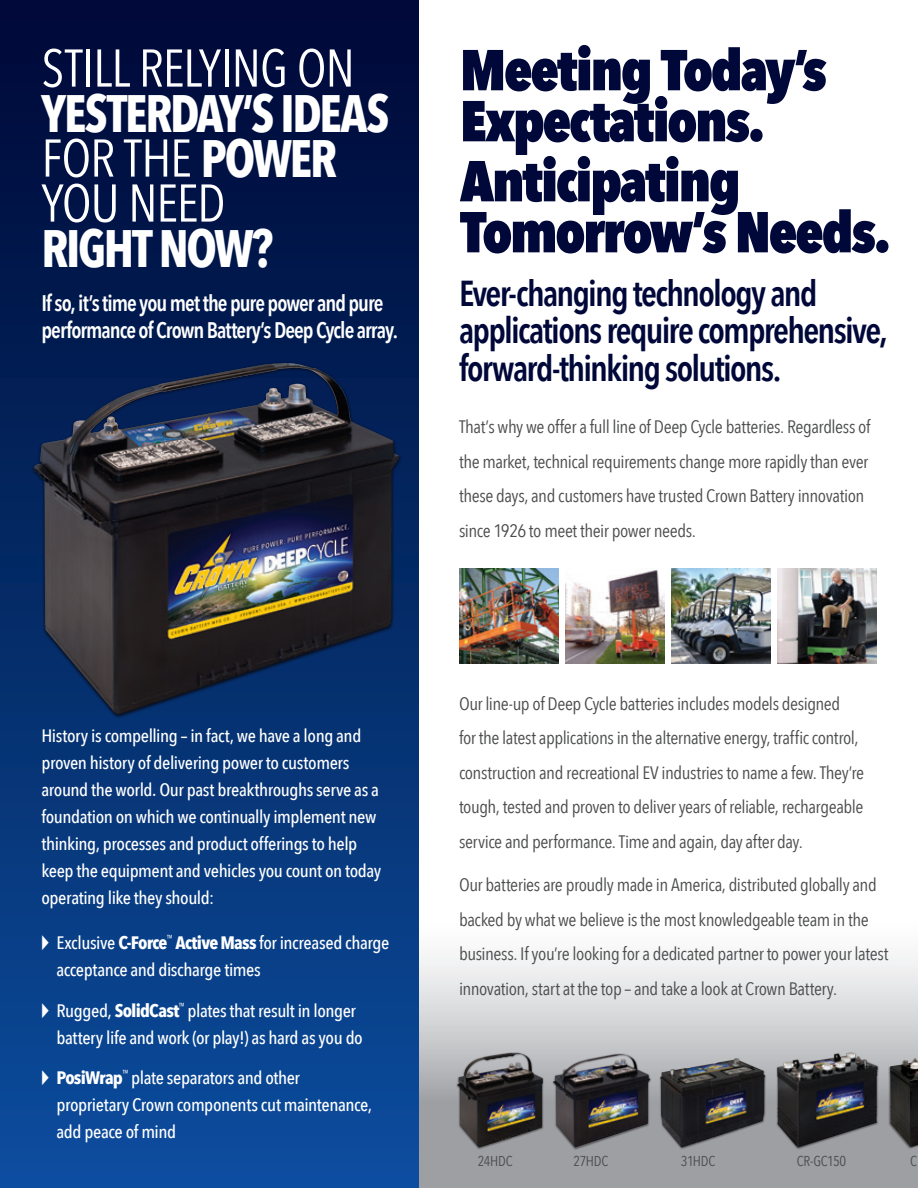
<style>
.page{position:relative;width:918px;height:1188px;background:#fff}
.page>*{position:absolute;margin:0;border:0;box-sizing:border-box;transform-origin:0 0}
.t1{font:800 57px/51px "Avenir Next Condensed";letter-spacing:-.035em;color:#000839}
.t2{font:700 52.5px/45px "Avenir Next Condensed";letter-spacing:-.045em;color:#fff;scale:.95 1}
.t3{font:52.5px "Avenir Next Condensed";letter-spacing:-.02em;color:#fff}
.t4{font:600 36px/37.5px "Avenir Next Condensed";letter-spacing:-.05em;color:#000839}
.t5{font:600 22.5px/27px "Avenir Next Condensed";letter-spacing:-.045em;color:#fff;scale:.96 1}
.t6{font:18px/34.5px "Avenir Next Condensed";letter-spacing:-.025em;color:#4b4c4d;scale:1.05 1}
.t7{font:500 18px/27px "Avenir Next Condensed";letter-spacing:-.025em;color:#fff;scale:1.05 1}
.t8{font:14.25px "Avenir Next Condensed";letter-spacing:-.02em;color:#4b4c4d}
.s1{font-weight:400}
.s2{font-weight:700}
</style>
<div class="page">
<img style="left:671px;top:568px;width:99px;height:96px">
<img style="left:777px;top:568px;width:100px;height:96px">
<img style="left:565px;top:570px;width:99px;height:94px">
<img style="left:459px;top:568px;width:99px;height:96px">
<svg style="left:418px;top:916px;width:500px;height:272px"></svg>
<div style="left:659px;top:1058px;width:107px;height:92px;background:#231f20;opacity:.54"></div>
<img style="left:660px;top:1058px;width:105px;height:89px">
<div style="left:552px;top:1054px;width:99px;height:96px;background:#231f20;opacity:.54"></div>
<img style="left:553px;top:1054px;width:97px;height:93px">
<div style="left:456px;top:1052px;width:88px;height:97px;background:#231f20;opacity:.54"></div>
<img style="left:458px;top:1053px;width:85px;height:95px">
<div style="left:776px;top:1052px;width:103px;height:97px;background:#231f20;opacity:.54"></div>
<img style="left:777px;top:1053px;width:101px;height:94px">
<div style="left:889px;top:1056px;width:29px;height:94px;background:#231f20;opacity:.54"></div>
<img style="left:890px;top:1058px;width:28px;height:89px">
<div style="left:0;top:0;width:418px;height:1188px;background:linear-gradient(to bottom,#000834,#0b4d9c)"></div>
<div style="left:32px;top:362px;width:370px;height:356px;background:#080302;opacity:.75"></div>
<img style="left:34px;top:363px;width:365px;height:351px">
<h2 class="t3" style="left:41px;top:23px;width:315px">STILL RELYING ON</h2>
<h2 class="t2" style="left:41px;top:90px;width:368px">YESTERDAY’S IDEAS<br><span class="s1">FOR THE</span> POWER<br><span class="s1">YOU NEED</span></h2>
<h2 class="t2" style="left:41px;top:225px;width:246px">RIGHT NOW?</h2>
<p class="t5" style="left:41px;top:290px;width:373px">If so, it’s time you met the pure power and pure performance of Crown Battery’s Deep Cycle array.</p>
<p class="t7" style="left:41px;top:723px;width:325px">History is compelling – in fact, we have a long and proven history of delivering power to customers around the world. Our past breakthroughs serve as a foundation on which we continually implement new thinking, processes and product offerings to help keep the equipment and vehicles you count on today operating like they should:</p>
<p class="t7" style="left:56px;top:930px;width:319px;text-indent:-15px">◆ Exclusive <span class="s2">C-Force</span><sup>™</sup> <span class="s2">Active Mass</span> for increased charge acceptance and discharge times</p>
<p class="t7" style="left:56px;top:997px;width:293px;text-indent:-15px">◆ Rugged, <span class="s2">SolidCast</span><sup>™</sup> plates that result in longer battery life and work (or play!) as hard as you do</p>
<p class="t7" style="left:56px;top:1065px;width:302px;text-indent:-15px">◆ <span class="s2">PosiWrap</span><sup>™</sup> plate separators and other proprietary Crown components cut maintenance, add peace of mind</p>
<h1 class="t1" style="left:460px;top:44px;width:368px">Meeting Today’s<br>Expectations.</h1>
<h1 class="t1" style="left:460px;top:155px;width:432px">Anticipating<br>Tomorrow’s Needs.</h1>
<h3 class="t4" style="left:459px;top:274px;width:430px">Ever-changing technology and applications require comprehensive, forward-thinking solutions.</h3>
<p class="t6" style="left:459px;top:409px;width:394px">That’s why we offer a full line of Deep Cycle batteries. Regardless of the market, technical requirements change more rapidly than ever these days, and customers have trusted Crown Battery innovation since 1926 to meet their power needs.</p>
<p class="t6" style="left:459px;top:685px;width:388px">Our line-up of Deep Cycle batteries includes models designed<br>for the latest applications in the alternative energy, traffic control, construction and recreational EV industries to name a few. They’re tough, tested and proven to deliver years of reliable, rechargeable service and performance. Time and again, day after day.</p>
<p class="t6" style="left:459px;top:867px;width:411px">Our batteries are proudly made in America, distributed globally and backed by what we believe is the most knowledgeable team in the business. If you’re looking for a dedicated partner to power your latest innovation, start at the top – and take a look at Crown Battery.</p>
<p class="t8" style="left:478px;top:1148px;width:36px">24HDC</p>
<p class="t8" style="left:574px;top:1148px;width:36px">27HDC</p>
<p class="t8" style="left:681px;top:1148px;width:36px">31HDC</p>
<p class="t8" style="left:797px;top:1148px;width:51px">CR-GC150</p>
<p class="t8" style="left:910px;top:1148px;width:8px">C</p>
</div>
